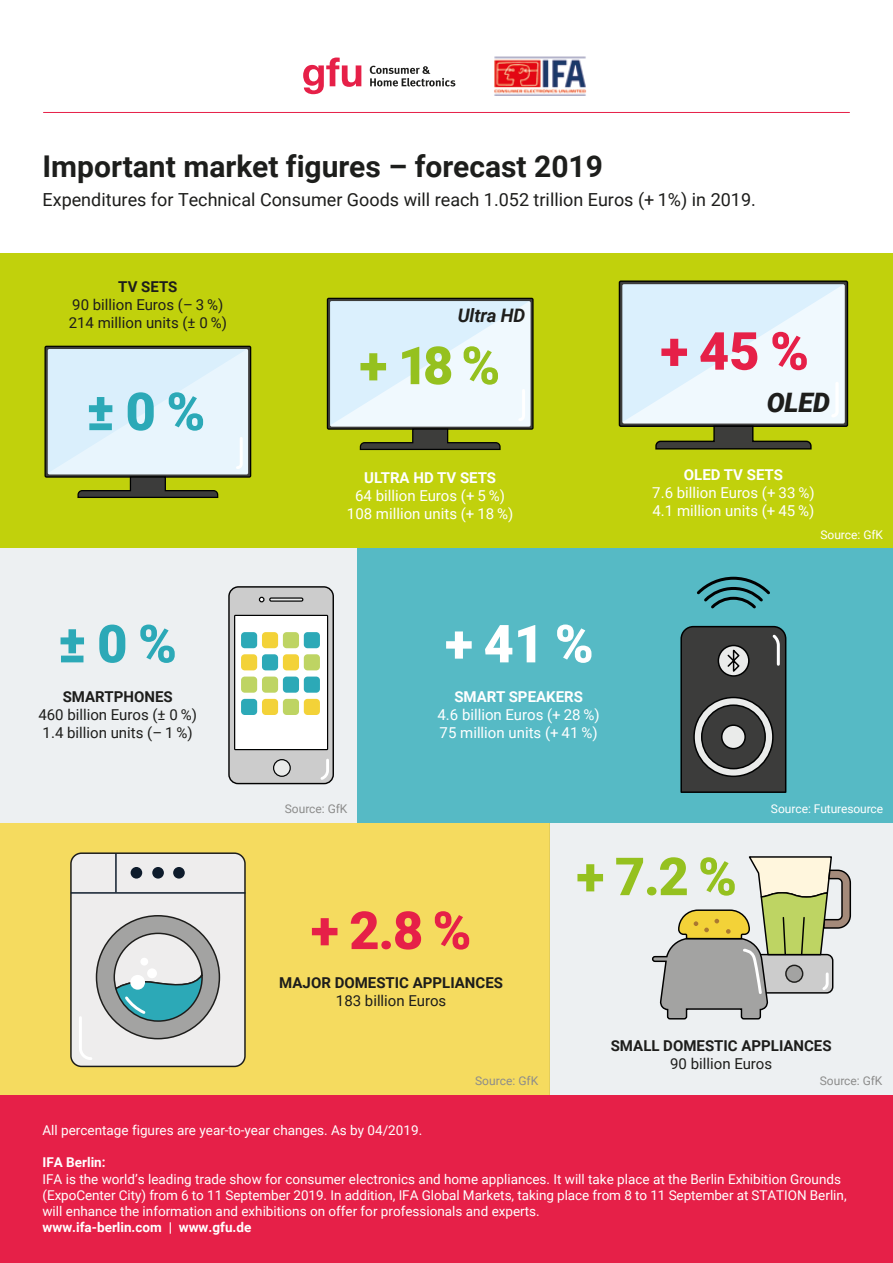
<style>
.page{position:relative;width:893px;height:1263px;background:#fff}
.page>*{position:absolute;margin:0;border:0;box-sizing:border-box;transform-origin:0 0}
.t1{font:900 52.5px "Roboto";color:#e62048}
.t2{font:900 52.5px "Roboto";color:#95c11f}
.t3{font:900 52.5px "Roboto";color:#2ca9b7}
.t4{font:900 52.5px "Roboto";color:#fff}
.t5{font:700 30px "Roboto";color:#1d1e1c}
.t6{font:italic 900 26.85px "Roboto";color:#1e1e1c}
.t7{font:italic 700 18.6px "Roboto";letter-spacing:-.01em;color:#1e1e1c}
.t8{font:18px "Roboto";color:#1d1d1b}
.t9{font:15px/18px "Roboto";color:#fff}
.t10{font:15px/18px "Roboto";color:#1d1d1b}
.t11{font:700 15px "Roboto";color:#1d1d1b}
.t12{font:700 15px "Roboto";color:#fff}
.t13{font:13.5px/16.2px "Roboto";color:#fff}
.t14{font:700 13.5px "Roboto";color:#fff}
.t15{font:12px "Roboto";color:#8c8c8b}
.t16{font:12px "Roboto";letter-spacing:-.01em;color:#fff}
</style>
<div class="page">
<div style="left:0;top:823px;width:549px;height:274px;background:#f5db5f"></div>
<div style="left:549px;top:823px;width:344px;height:298px;background:#edf0f2"></div>
<div style="left:357px;top:547px;width:536px;height:276px;background:#56bac5"></div>
<div style="left:0;top:547px;width:357px;height:276px;background:#edf0f2"></div>
<div style="left:0;top:1095px;width:893px;height:168px;background:#e62048"></div>
<div style="left:71px;top:853px;width:174px;height:213px;background:#eeeded;border-radius:11px"></div>
<div style="left:70px;top:852px;width:176px;height:215px;border:1px solid #1d1d1b;border-radius:11px"></div>
<svg style="left:79px;top:1016px;width:13px;height:44px"></svg>
<hr style="left:71px;top:892px;width:174px;height:2px;background:#0e1c2c">
<hr style="left:115px;top:853px;width:2px;height:39px;background:#0e1c2c">
<div style="left:131px;top:867px;width:11px;height:11px;background:#0e1c2c;border-radius:50%"></div>
<div style="left:152px;top:867px;width:12px;height:11px;background:#0e1c2c;border-radius:50%"></div>
<div style="left:173px;top:867px;width:12px;height:11px;background:#0e1c2c;border-radius:50%"></div>
<div style="left:96px;top:916px;width:123px;height:123px;background:#a3a3a2;border-radius:50%"></div>
<svg style="left:113px;top:932px;width:91px;height:90px"></svg>
<div style="left:130px;top:975px;width:15px;height:15px;background:#fff;border-radius:50%"></div>
<div style="left:147px;top:968px;width:10px;height:10px;background:#fff;border-radius:50%"></div>
<div style="left:140px;top:958px;width:8px;height:8px;background:#fff;border-radius:50%"></div>
<svg style="left:680px;top:625px;width:107px;height:168px;background:#4e504f"></svg>
<svg style="left:697px;top:576px;width:73px;height:33px"></svg>
<svg style="left:303px;top:58px;width:58px;height:36px"></svg>
<svg style="left:370px;top:66px;width:85px;height:20px"></svg>
<img style="left:494px;top:56px;width:93px;height:40px">
<hr style="left:43px;top:112px;width:807px;height:1px;background:#e62048">
<svg style="left:652px;top:856px;width:200px;height:164px"></svg>
<div style="left:0;top:253px;width:893px;height:294px;background:#c1d10c"></div>
<svg style="left:45px;top:346px;width:206px;height:131px"></svg>
<div style="left:44px;top:346px;width:207px;height:132px;border:1px solid #000101"></div>
<svg style="left:48px;top:349px;width:200px;height:149px;background:#d0e0d8"></svg>
<div style="left:327px;top:298px;width:207px;height:132px;border:1px solid #010202"></div>
<svg style="left:330px;top:301px;width:201px;height:150px;background:#d4e2d7"></svg>
<div style="left:619px;top:281px;width:228px;height:145px;background:linear-gradient(to right,#3d3d3b,#3d3d3b)"></div>
<div style="left:619px;top:280px;width:229px;height:147px;border:1px solid #010202"></div>
<svg style="left:623px;top:285px;width:222px;height:165px;background:#d4e2d8"></svg>
<div style="left:229px;top:587px;width:104px;height:196px;background:#ccc;border-radius:9px"></div>
<div style="left:228px;top:586px;width:106px;height:198px;border:1px solid #010101;border-radius:9px"></div>
<svg style="left:320px;top:759px;width:10px;height:23px"></svg>
<div style="left:235px;top:615px;width:93px;height:135px;background:#fff"></div>
<div style="left:234px;top:615px;width:94px;height:135px;border:1px solid #000101"></div>
<div style="left:274px;top:760px;width:16px;height:16px;background:#eaebea;border-radius:50%"></div>
<div style="left:273px;top:759px;width:18px;height:18px;border:1px solid #000101;border-radius:50%"></div>
<hr style="left:270px;top:598px;width:33px;height:3px;background:#eaebea">
<div style="left:269px;top:597px;width:34px;height:5px;border:1px solid #000101"></div>
<svg style="left:259px;top:597px;width:6px;height:5px"></svg>
<div style="left:241px;top:632px;width:16px;height:16px;background:#2ca9b7;border-radius:4px"></div>
<div style="left:262px;top:632px;width:16px;height:16px;background:#f3d238;border-radius:4px"></div>
<div style="left:283px;top:632px;width:16px;height:16px;background:#bed463;border-radius:4px"></div>
<div style="left:304px;top:632px;width:16px;height:16px;background:#2ca9b7;border-radius:4px"></div>
<div style="left:241px;top:654px;width:16px;height:16px;background:#f3d238;border-radius:4px"></div>
<div style="left:262px;top:654px;width:16px;height:16px;background:#2ca9b7;border-radius:4px"></div>
<div style="left:283px;top:654px;width:16px;height:16px;background:#f3d238;border-radius:4px"></div>
<div style="left:304px;top:654px;width:16px;height:16px;background:#bed463;border-radius:4px"></div>
<div style="left:241px;top:676px;width:16px;height:17px;background:#bed463;border-radius:4px"></div>
<div style="left:262px;top:676px;width:16px;height:17px;background:#bed463;border-radius:4px"></div>
<div style="left:283px;top:676px;width:16px;height:17px;background:#2ca9b7;border-radius:4px"></div>
<div style="left:304px;top:676px;width:16px;height:17px;background:#2ca9b7;border-radius:4px"></div>
<div style="left:241px;top:699px;width:16px;height:16px;background:#2ca9b7;border-radius:4px"></div>
<div style="left:262px;top:699px;width:16px;height:16px;background:#f3d238;border-radius:4px"></div>
<div style="left:283px;top:699px;width:16px;height:16px;background:#bed463;border-radius:4px"></div>
<div style="left:304px;top:699px;width:16px;height:16px;background:#f3d238;border-radius:4px"></div>
<h2 class="t5" style="left:43px;top:146px;width:562px">Important market figures – forecast 2019</h2>
<h3 class="t8" style="left:43px;top:187px;width:715px">Expenditures for Technical Consumer Goods will reach 1.052 trillion Euros (+ 1%) in 2019.</h3>
<p class="t11" style="left:118px;top:277px;width:61px">TV SETS</p>
<p class="t10" style="left:69px;top:296px;width:160px">90 billion Euros (– 3 %)<br>214 million units (± 0 %)</p>
<h3 class="t7" style="left:458px;top:302px;width:69px">Ultra HD</h3>
<h1 class="t2" style="left:359px;top:329px;width:142px">+18%</h1>
<h1 class="t3" style="left:87px;top:375px;width:120px">± 0 %</h1>
<h1 class="t3" style="left:58px;top:607px;width:120px">± 0 %</h1>
<p class="t11" style="left:63px;top:686px;width:111px">SMARTPHONES</p>
<p class="t10" style="left:38px;top:705px;width:160px">460 billion Euros (± 0 %)<br>1.4 billion units (– 1 %)</p>
<p class="t12" style="left:364px;top:467px;width:133px">ULTRA HD TV SETS</p>
<p class="t9" style="left:347px;top:486px;width:168px;text-align:center">64 billion Euros (+ 5 %)<br>108 million units (+ 18 %)</p>
<p class="t15" style="left:285px;top:800px;width:64px">Source: GfK</p>
<h1 class="t4" style="left:445px;top:607px;width:150px">+ 41 %</h1>
<p class="t12" style="left:454px;top:686px;width:130px">SMART SPEAKERS</p>
<p class="t9" style="left:437px;top:705px;width:164px">4.6 billion Euros (+ 28 %)<br>75 million units (+ 41 %)</p>
<h1 class="t1" style="left:660px;top:314px;width:150px">+ 45 %</h1>
<h3 class="t6" style="left:767px;top:383px;width:65px">OLED</h3>
<p class="t12" style="left:684px;top:464px;width:101px">OLED TV SETS</p>
<p class="t9" style="left:652px;top:483px;width:164px">7.6 billion Euros (+ 33 %)<br>4.1 million units (+ 45 %)</p>
<p class="t16" style="left:820px;top:526px;width:64px">Source: GfK</p>
<p class="t16" style="left:771px;top:800px;width:114px">Source: Futuresource</p>
<h1 class="t1" style="left:311px;top:894px;width:162px">+ 2.8 %</h1>
<p class="t11" style="left:279px;top:972px;width:225px">MAJOR DOMESTIC APPLIANCES</p>
<p class="t10" style="left:336px;top:991px;width:112px">183 billion Euros</p>
<p class="t15" style="left:475px;top:1072px;width:64px">Source: GfK</p>
<h1 class="t2" style="left:576px;top:840px;width:162px">+ 7.2 %</h1>
<p class="t11" style="left:611px;top:1035px;width:222px">SMALL DOMESTIC APPLIANCES</p>
<p class="t10" style="left:670px;top:1054px;width:103px">90 billion Euros</p>
<p class="t15" style="left:820px;top:1072px;width:64px">Source: GfK</p>
<p class="t13" style="left:43px;top:1122px;width:381px">All percentage figures are year-to-year changes. As by 04/2019.</p>
<p class="t14" style="left:43px;top:1153px;width:65px">IFA Berlin:</p>
<p class="t13" style="left:43px;top:1170px;width:806px">IFA is the world’s leading trade show for consumer electronics and home appliances. It will take place at the Berlin Exhibition Grounds (ExpoCenter City) from 6 to 11 September 2019. In addition, IFA Global Markets, taking place from 8 to 11 September at STATION Berlin, will enhance the information and exhibitions on offer for professionals and experts.</p>
<p class="t14" style="left:43px;top:1218px;width:210px">www.ifa-berlin.com | www.gfu.de</p>
</div>
